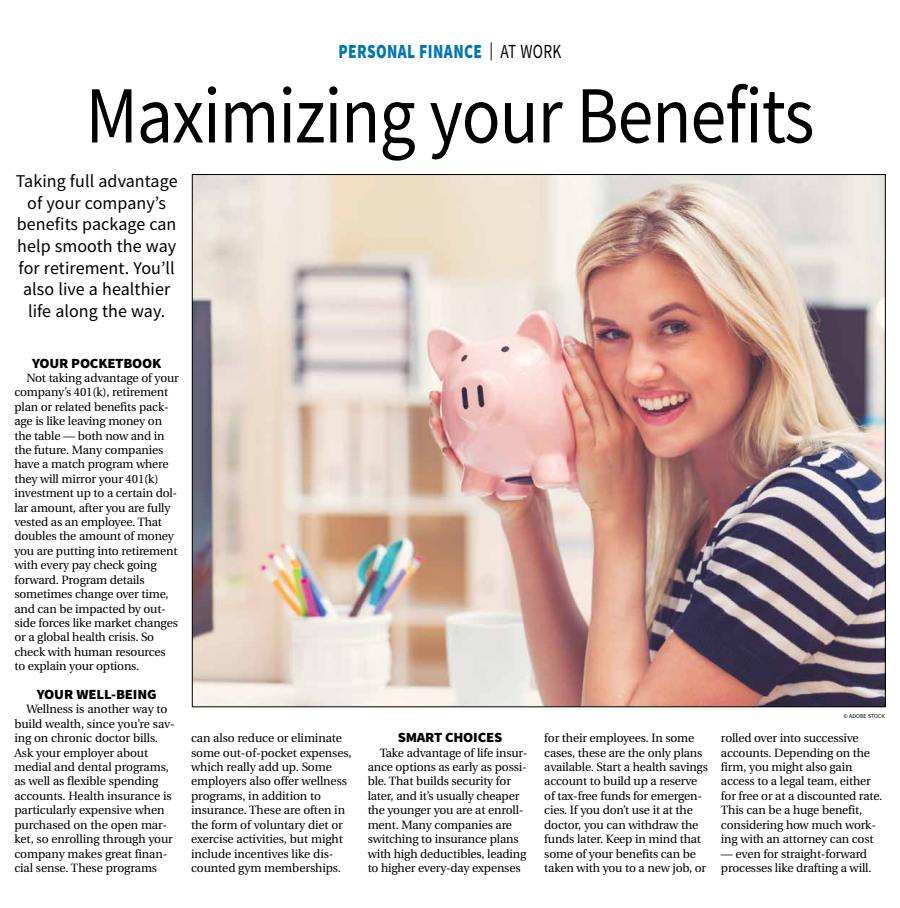
<style>
.page{position:relative;width:900px;height:908px;background:#fff}
.page>*{position:absolute;margin:0;border:0;box-sizing:border-box;transform-origin:0 0}
.t1{font:81px "Source Sans Pro";letter-spacing:-.015em;color:#000;scale:.89 1}
.t2{font:900 20px "Source Sans Pro";letter-spacing:.025em;color:#0077b1;scale:.77 1}
.t3{font:18px/21.6px "Source Sans Pro";letter-spacing:.005em;color:#000;text-align:center}
.t4{font:900 14px "Source Sans Pro";letter-spacing:-.015em;color:#000;scale:1.05 1}
.t5{font:12px/14.4px "Utopia";letter-spacing:-.015em;color:#000}
.t6{font:6px "Source Sans Pro";color:#000}
.s1{font-weight:400;font-size:18px;color:#000}
.s2{font-weight:400;color:#000}
</style>
<div class="page">
<img style="left:194px;top:176px;width:690px;height:528px">
<h2 class="t2" style="left:339px;top:38px;width:291px">PERSONAL FINANCE <span class="s1">|</span> <span class="s2">AT WORK</span></h2>
<h1 class="t1" style="left:86px;top:64px;width:820px">Maximizing your Benefits</h1>
<h3 class="t3" style="left:16px;top:170px;width:163px">Taking full advantage of your company’s benefits package can help smooth the way for retirement. You’ll also live a healthier life along the way.</h3>
<p class="t4" style="left:32px;top:353px;width:125px">YOUR POCKETBOOK</p>
<p class="t5" style="left:14px;top:371px;width:166px;text-indent:12px">Not taking advantage of your company’s 401(k), retirement plan or related benefits pack&shy;age is like leaving money on the table — both now and in the future. Many companies have a match program where they will mirror your 401(k) investment up to a certain dol&shy;lar amount, after you are fully vested as an employee. That doubles the amount of money you are putting into retirement with every pay check going forward. Program details sometimes change over time, and can be impacted by out&shy;side forces like market changes or a global health crisis. So check with human resources to explain your options.</p>
<p class="t4" style="left:37px;top:684px;width:116px">YOUR WELL-BEING</p>
<p class="t5" style="left:14px;top:702px;width:162px;text-indent:12px">Wellness is another way to build wealth, since you’re sav&shy;ing on chronic doctor bills.<br>Ask your employer about medial and dental programs, as well as flexible spending accounts. Health insurance is particularly expensive when purchased on the open mar&shy;ket, so enrolling through your company makes great finan&shy;cial sense. These programs</p>
<p class="t5" style="left:191px;top:731px;width:162px">can also reduce or eliminate some out-of-pocket expenses, which really add up. Some employers also offer wellness programs, in addition to insurance. These are often in the form of voluntary diet or exercise activities, but might include incentives like dis&shy;counted gym memberships.</p>
<p class="t4" style="left:398px;top:727px;width:101px">SMART CHOICES</p>
<p class="t5" style="left:368px;top:745px;width:161px;text-indent:12px">Take advantage of life insur&shy;ance options as early as possi&shy;ble. That builds security for later, and it’s usually cheaper the younger you are at enroll&shy;ment. Many companies are switching to insurance plans with high deductibles, leading to higher every-day expenses</p>
<p class="t6" style="left:844px;top:712px;width:43px">© ADOBE STOCK</p>
<p class="t5" style="left:544px;top:731px;width:165px">for their employees. In some cases, these are the only plans available. Start a health savings account to build up a reserve of tax-free funds for emergen&shy;cies. If you don’t use it at the doctor, you can withdraw the funds later. Keep in mind that some of your benefits can be taken with you to a new job, or</p>
<p class="t5" style="left:721px;top:731px;width:163px">rolled over into successive accounts. Depending on the firm, you might also gain access to a legal team, either for free or at a discounted rate.<br>This can be a huge benefit, considering how much work&shy;ing with an attorney can cost</p>
<p class="t5" style="left:721px;top:846px;width:152px">— even for straight-forward processes like drafting a will.</p>
</div>
